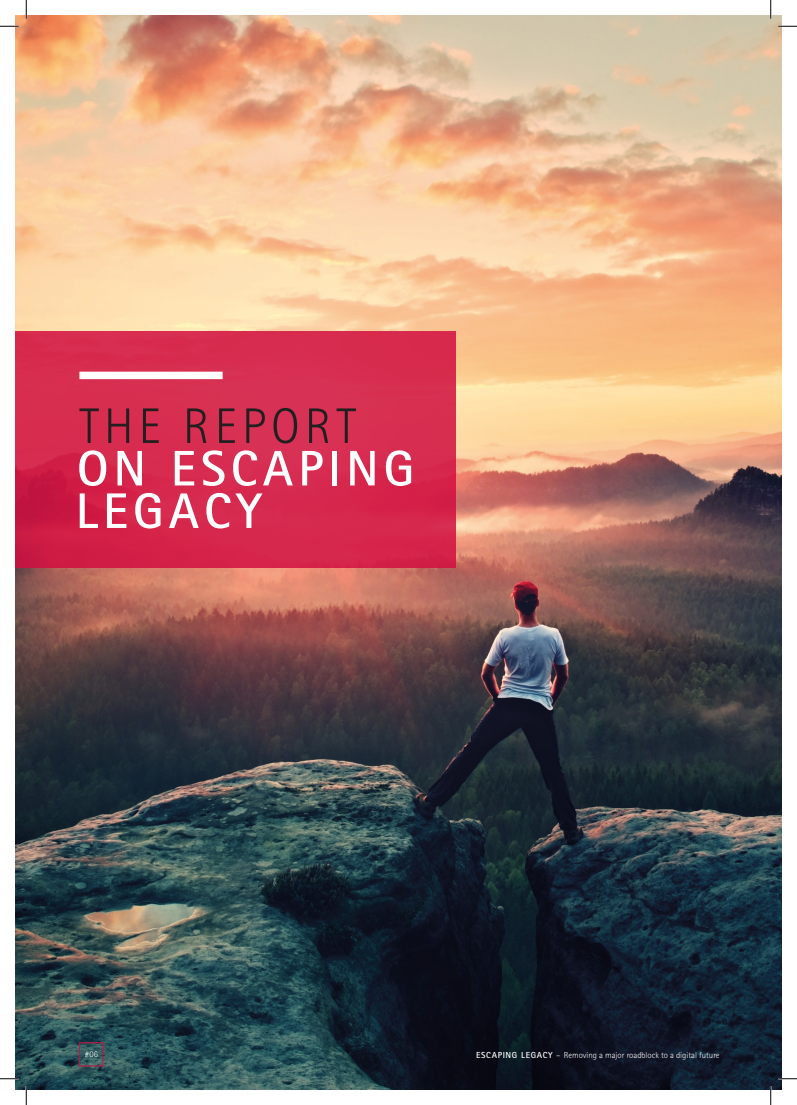
<style>
.page{position:relative;width:797px;height:1105px;background:#fff}
.page>*{position:absolute;margin:0;border:0;box-sizing:border-box;transform-origin:0 0}
.t1{font:700 50px/42.5px "Rotis Sans Seriffor ACCN";letter-spacing:.1em;color:#fff}
.t2{font:300 50px "Rotis Sans Seriffor ACCN";letter-spacing:.1em;color:#231f20}
.t3{font:300 8.75px "Rotis Sans Seriffor ACCN";color:#fff}
.s1{font-weight:700}
</style>
<div class="page">
<img style="left:16px;top:16px;width:765px;height:1073px">
<svg style="left:16px;top:331px;width:440px;height:236px;background:#d5294d"></svg>
<div style="left:79px;top:1042px;width:24px;height:24px;border:1px solid #d10e40"></div>
<div style="left:79px;top:372px;width:144px;height:7px;background:#fff"></div>
<svg style="left:0;top:25px;width:19px;height:2px"></svg>
<svg style="left:778px;top:25px;width:19px;height:2px"></svg>
<svg style="left:0;top:1078px;width:19px;height:1px"></svg>
<svg style="left:778px;top:1078px;width:19px;height:1px"></svg>
<svg style="left:25px;top:0;width:2px;height:19px"></svg>
<svg style="left:25px;top:1086px;width:2px;height:19px"></svg>
<svg style="left:770px;top:0;width:1px;height:19px"></svg>
<svg style="left:770px;top:1086px;width:1px;height:19px"></svg>
<h1 class="t2" style="left:79px;top:397px;width:278px">THE REPORT</h1>
<h1 class="t1" style="left:76px;top:447px;width:340px">ON ESCAPING<br>LEGACY</h1>
<p class="t3" style="left:84px;top:1049px;width:15px">#06</p>
<p class="t3" style="left:476px;top:1050px;width:245px"><span class="s1">ESCAPING LEGACY</span> – Removing a major roadblock to a digital future</p>
</div>
